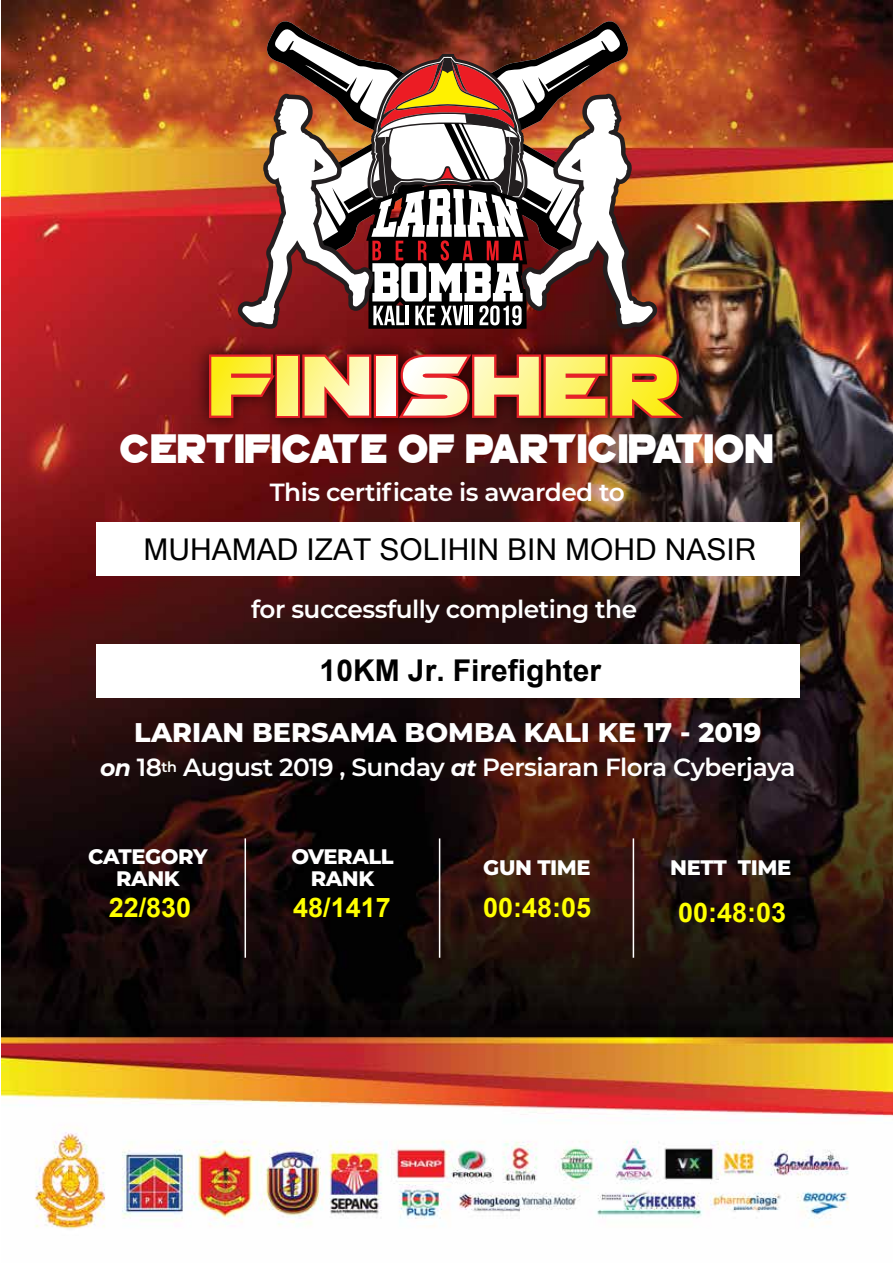
<style>
.page{position:relative;width:893px;height:1263px;background:#fff}
.page>*{position:absolute;margin:0;border:0;box-sizing:border-box;transform-origin:0 0}
.t1{font:42px "Superstar X";color:#fff}
.t2{font:700 30px "Microsoft Sans Serif";color:#000}
.t3{font:700 30px "Arial";color:#000}
.t4{font:800 27px "Montserrat";color:#fff}
.t5{font:700 27px "Arial";color:#ff0}
.t6{font:600 24.75px "Montserrat";letter-spacing:-.02em;color:#fff}
.t7{font:800 21px/22px "Montserrat";letter-spacing:-.02em;color:#fff;text-align:center}
.s1{font-weight:700;font-style:italic;font-size:23.55px}
</style>
<div class="page">
<img style="left:1px;top:1px;width:892px;height:1228px">
<div style="left:96px;top:644px;width:703px;height:54px;background:#fff"></div>
<div style="left:96px;top:522px;width:703px;height:53px;background:#fff"></div>
<img style="left:184px;top:317px;width:526px;height:142px">
<div style="left:275px;top:354px;width:25px;height:64px;border:5px solid #e82127"></div>
<div style="left:374px;top:354px;width:24px;height:64px;border:5px solid #e82127"></div>
<svg style="left:207px;top:352px;width:72px;height:68px;background:#c78423"></svg>
<div style="left:278px;top:357px;width:20px;height:59px;background:linear-gradient(to bottom,#fdf35e,#fdf685)"></div>
<svg style="left:300px;top:352px;width:74px;height:70px;background:#cd9b6f"></svg>
<div style="left:376px;top:357px;width:20px;height:59px;background:linear-gradient(to bottom,#fffcd8,#fffffd)"></div>
<svg style="left:395px;top:352px;width:294px;height:70px;background:#c69758"></svg>
<hr style="left:245px;top:838px;width:1px;height:120px;background:#fff">
<hr style="left:439px;top:838px;width:1px;height:120px;background:#fff">
<hr style="left:633px;top:838px;width:1px;height:120px;background:#fff">
<svg style="left:276px;top:15px;width:354px;height:39px;background:#613328"></svg>
<svg style="left:237px;top:54px;width:421px;height:275px"></svg>
<h1 class="t1" style="left:121px;top:420px;width:655px">CERTIFICATE OF PARTICIPATION</h1>
<p class="t6" style="left:270px;top:475px;width:356px">This certificate is awarded to</p>
<p class="t2" style="left:144px;top:532px;width:614px">MUHAMAD IZAT SOLIHIN BIN MOHD NASIR</p>
<p class="t6" style="left:251px;top:591px;width:388px">for successfully completing the</p>
<p class="t3" style="left:320px;top:654px;width:283px">10KM Jr. Firefighter</p>
<p class="t4" style="left:134px;top:712px;width:628px">LARIAN BERSAMA BOMBA KALI KE 17 - 2019</p>
<p class="t6" style="left:100px;top:750px;width:697px"><span class="s1">on</span> 18<sup>th</sup> August 2019 , Sunday <span class="s1">at</span> Persiaran Flora Cyberjaya</p>
<p class="t7" style="left:88px;top:844px;width:121px">CATEGORY<br>RANK</p>
<p class="t7" style="left:291px;top:844px;width:104px">OVERALL<br>RANK</p>
<p class="t7" style="left:483px;top:855px;width:109px">GUN TIME</p>
<p class="t7" style="left:670px;top:855px;width:122px">NETT TIME</p>
<p class="t5" style="left:109px;top:893px;width:84px">22/830</p>
<p class="t5" style="left:293px;top:893px;width:99px">48/1417</p>
<p class="t5" style="left:678px;top:897px;width:110px">00:48:03</p>
<p class="t5" style="left:483px;top:893px;width:110px">00:48:05</p>
</div>
